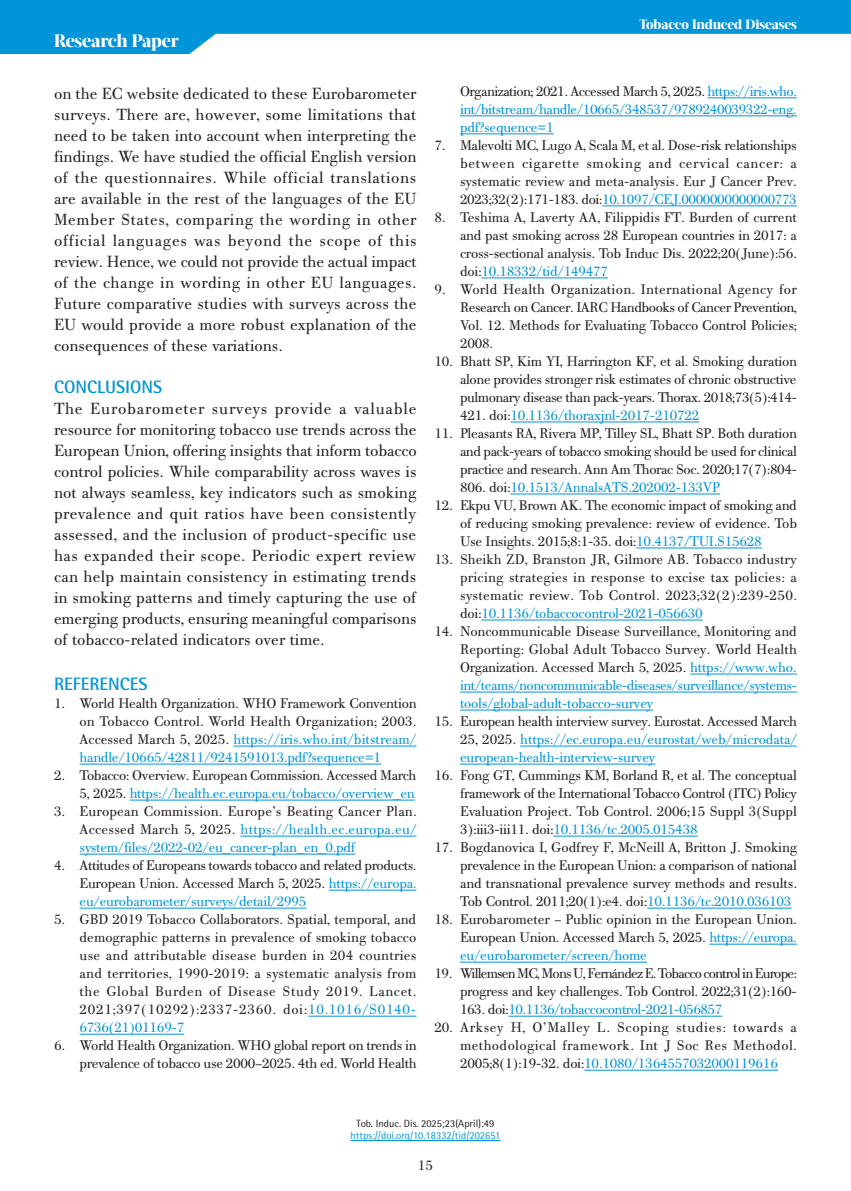
<style>
.page{position:relative;width:851px;height:1191px;background:#fff}
.page>*{position:absolute;margin:0;border:0;box-sizing:border-box;transform-origin:0 0}
.t1{font:700 18px "Rotis Semi Sans Hel";color:#0095d9}
.t2{font:800 18px "Acta Display W04";letter-spacing:-.01em;color:#fff}
.t3{font:17.25px/21px "PF Bodoni Text";color:#231f20;text-align:justify}
.t4{font:15px/18px "PF Bodoni Text";letter-spacing:-.02em;color:#231f20;text-align:justify}
.t5{font:15px/18px "PF Bodoni Text";letter-spacing:-.02em;color:#0095d9;text-align:justify}
.t6{font:800 13.5px "Acta Display W04";letter-spacing:-.01em;color:#fff}
.t7{font:10.5px "Rotis Semi Sans Hel";color:#0095d9}
.t8{font:10.5px "Rotis Semi Sans Hel";color:#231f20}
.s1{color:#0095d9}
.s2{color:#231f20}
.s3{font-family:"Georgia";font-size:12px}
</style>
<div class="page">
<svg style="left:0;top:0;width:850px;height:54px;fill:#0095d9"></svg>
<hr style="left:350px;top:1140px;width:150px;height:1px;background:#0095d9">
<hr style="left:233px;top:746px;width:183px;height:1px;background:#0095d9">
<hr style="left:80px;top:764px;width:301px;height:1px;background:#0095d9">
<hr style="left:130px;top:800px;width:285px;height:1px;background:#0095d9">
<hr style="left:240px;top:836px;width:176px;height:1px;background:#0095d9">
<hr style="left:80px;top:854px;width:275px;height:1px;background:#0095d9">
<hr style="left:329px;top:890px;width:87px;height:1px;background:#0095d9">
<hr style="left:80px;top:908px;width:226px;height:1px;background:#0095d9">
<hr style="left:308px;top:1016px;width:108px;height:1px;background:#0095d9">
<hr style="left:80px;top:1034px;width:104px;height:1px;background:#0095d9">
<hr style="left:707px;top:98px;width:89px;height:1px;background:#0095d9">
<hr style="left:460px;top:116px;width:336px;height:1px;background:#0095d9">
<hr style="left:460px;top:134px;width:93px;height:1px;background:#0095d9">
<hr style="left:602px;top:206px;width:194px;height:1px;background:#0095d9">
<hr style="left:481px;top:278px;width:127px;height:1px;background:#0095d9">
<hr style="left:510px;top:422px;width:189px;height:1px;background:#0095d9">
<hr style="left:510px;top:494px;width:210px;height:1px;background:#0095d9">
<hr style="left:636px;top:548px;width:125px;height:1px;background:#0095d9">
<hr style="left:481px;top:620px;width:221px;height:1px;background:#0095d9">
<hr style="left:690px;top:674px;width:106px;height:1px;background:#0095d9">
<hr style="left:460px;top:692px;width:336px;height:1px;background:#0095d9">
<hr style="left:460px;top:710px;width:193px;height:1px;background:#0095d9">
<hr style="left:520px;top:746px;width:276px;height:1px;background:#0095d9">
<hr style="left:460px;top:764px;width:195px;height:1px;background:#0095d9">
<hr style="left:553px;top:836px;width:144px;height:1px;background:#0095d9">
<hr style="left:647px;top:908px;width:144px;height:1px;background:#0095d9">
<hr style="left:709px;top:944px;width:87px;height:1px;background:#0095d9">
<hr style="left:460px;top:962px;width:187px;height:1px;background:#0095d9">
<hr style="left:508px;top:1016px;width:214px;height:1px;background:#0095d9">
<hr style="left:584px;top:1070px;width:193px;height:1px;background:#0095d9">
<p class="t2" style="left:54px;top:30px;width:126px">Research Paper</p>
<p class="t3" style="left:54px;top:83px;width:364px">on the EC website dedicated to these Eurobarometer surveys. There are, however, some limitations that need to be taken into account when interpreting the findings. We have studied the official English version of the questionnaires. While official translations are available in the rest of the languages of the EU Member States, comparing the wording in other official languages was beyond the scope of this review. Hence, we could not provide the actual impact of the change in wording in other EU languages.<br>Future comparative studies with surveys across the EU would provide a more robust explanation of the consequences of these variations.</p>
<p class="t1" style="left:54px;top:376px;width:110px">CONCLUSIONS</p>
<p class="t3" style="left:54px;top:398px;width:364px">The Eurobarometer surveys provide a valuable resource for monitoring tobacco use trends across the European Union, offering insights that inform tobacco control policies. While comparability across waves is not always seamless, key indicators such as smoking prevalence and quit ratios have been consistently assessed, and the inclusion of product-specific use has expanded their scope. Periodic expert review can help maintain consistency in estimating trends in smoking patterns and timely capturing the use of emerging products, ensuring meaningful comparisons of tobacco-related indicators over time.</p>
<p class="t1" style="left:54px;top:673px;width:95px">REFERENCES</p>
<p class="t4" style="left:80px;top:694px;width:338px;text-indent:-26px">1. World Health Organization. WHO Framework Convention on Tobacco Control. World Health Organization; 2003.<br>Accessed March 5, 2025. <span class="s1">https://iris.who.int/bitstream/ handle/10665/42811/9241591013.pdf?sequence=1</span></p>
<p class="t4" style="left:54px;top:766px;width:364px;text-align:right">2. Tobacco: Overview. European Commission. Accessed March<br>5, 2025. <span class="s1">https://health.ec.europa.eu/tobacco/overview_en</span></p>
<p class="t5" style="left:80px;top:802px;width:338px;text-indent:-26px"><span class="s2">3. European Commission. Europe’s Beating Cancer Plan.<br>Accessed March 5, 2025.</span> https://health.ec.europa.eu/ system/files/2022-02/eu_cancer-plan_en_0.pdf</p>
<p class="t4" style="left:80px;top:856px;width:338px;text-indent:-26px">4. Attitudes of Europeans towards tobacco and related products.<br>European Union. Accessed March 5, 2025. <span class="s1">https://europa. eu/eurobarometer/surveys/detail/2995</span></p>
<p class="t4" style="left:80px;top:910px;width:338px;text-indent:-26px">5. GBD 2019 Tobacco Collaborators. Spatial, temporal, and demographic patterns in prevalence of smoking tobacco use and attributable disease burden in 204 countries and territories, 1990-2019: a systematic analysis from the Global Burden of Disease Study 2019. Lancet.<br>2021;397(10292):2337-2360. doi:<span class="s1">10.1016/S0140- 6736(21)01169-7</span></p>
<p class="t4" style="left:54px;top:1036px;width:364px;text-align:right">6. World Health Organization. WHO global report on trends in prevalence of tobacco use 2000–2025. 4th ed. World Health</p>
<p class="t6" style="left:639px;top:17px;width:159px">Tobacco Induced Diseases</p>
<p class="t5" style="left:460px;top:82px;width:338px"><span class="s2">Organization; 2021. Accessed March 5, 2025.</span> https://iris.who. int/bitstream/handle/10665/348537/9789240039322-eng. pdf?sequence=1</p>
<p class="t4" style="left:460px;top:136px;width:338px;text-indent:-26px">7. Malevolti MC, Lugo A, Scala M, et al. Dose-risk relationships between cigarette smoking and cervical cancer: a systematic review and meta-analysis. Eur J Cancer Prev.<br>2023;32(2):171-183. doi:<span class="s1">10.1097/CEJ.0000000000000773</span></p>
<p class="t4" style="left:460px;top:208px;width:338px;text-indent:-26px">8. Teshima A, Laverty AA, Filippidis FT. Burden of current and past smoking across 28 European countries in 2017: a cross-sectional analysis. Tob Induc Dis. 2022;20(June):56. doi:<span class="s1">10.18332/tid/149477</span></p>
<p class="t4" style="left:460px;top:280px;width:338px;text-indent:-26px">9. World Health Organization. International Agency for Research on Cancer. IARC Handbooks of Cancer Prevention, Vol. 12. Methods for Evaluating Tobacco Control Policies; 2008.</p>
<p class="t4" style="left:460px;top:352px;width:338px;text-indent:-26px">10. Bhatt SP, Kim YI, Harrington KF, et al. Smoking duration alone provides stronger risk estimates of chronic obstructive pulmonary disease than pack-years. Thorax. 2018;73(5):414- 421. doi:<span class="s1">10.1136/thoraxjnl-2017-210722</span></p>
<p class="t4" style="left:460px;top:424px;width:338px;text-indent:-26px">11. Pleasants RA, Rivera MP, Tilley SL, Bhatt SP. Both duration and pack-years of tobacco smoking should be used for clinical practice and research. Ann Am Thorac Soc. 2020;17(7):804- 806. doi:<span class="s1">10.1513/AnnalsATS.202002-133VP</span></p>
<p class="t4" style="left:460px;top:496px;width:338px;text-indent:-26px">12. Ekpu VU, Brown AK. The economic impact of smoking and of reducing smoking prevalence: review of evidence. Tob Use Insights. 2015;8:1-35. doi:<span class="s1">10.4137/TUI.S15628</span></p>
<p class="t4" style="left:460px;top:550px;width:338px;text-indent:-26px">13. Sheikh ZD, Branston JR, Gilmore AB. Tobacco industry pricing strategies in response to excise tax policies: a systematic review. Tob Control. 2023;32(2):239-250. doi:<span class="s1">10.1136/tobaccocontrol-2021-056630</span></p>
<p class="t4" style="left:460px;top:622px;width:338px;text-indent:-26px">14. Noncommunicable Disease Surveillance, Monitoring and Reporting: Global Adult Tobacco Survey. World Health Organization. Accessed March 5, 2025. <span class="s1">https://www.who. int/teams/noncommunicable-diseases/surveillance/systems&shy;tools/global-adult-tobacco-survey</span></p>
<p class="t5" style="left:460px;top:712px;width:338px;text-indent:-26px"><span class="s2">15. European health interview survey. Eurostat. Accessed March 25, 2025.</span> https://ec.europa.eu/eurostat/web/microdata/ european-health-interview-survey</p>
<p class="t4" style="left:460px;top:766px;width:338px;text-indent:-26px">16. Fong GT, Cummings KM, Borland R, et al. The conceptual framework of the International Tobacco Control (ITC) Policy Evaluation Project. Tob Control. 2006;15 Suppl 3(Suppl 3):iii3-iii11. doi:<span class="s1">10.1136/tc.2005.015438</span></p>
<p class="t4" style="left:460px;top:838px;width:338px;text-indent:-26px">17. Bogdanovica I, Godfrey F, McNeill A, Britton J. Smoking prevalence in the European Union: a comparison of national and transnational prevalence survey methods and results.<br>Tob Control. 2011;20(1):e4. doi:<span class="s1">10.1136/tc.2010.036103</span></p>
<p class="t4" style="left:460px;top:910px;width:338px;text-indent:-26px">18. Eurobarometer – Public opinion in the European Union.<br>European Union. Accessed March 5, 2025. <span class="s1">https://europa. eu/eurobarometer/screen/home</span></p>
<p class="t4" style="left:460px;top:964px;width:338px;text-indent:-26px">19. Willemsen MC, Mons U, Fern<span class="s3">á</span>ndez E. Tobacco control in Europe: progress and key challenges. Tob Control. 2022;31(2):160- 163. doi:<span class="s1">10.1136/tobaccocontrol-2021-056857</span></p>
<p class="t4" style="left:460px;top:1018px;width:338px;text-indent:-26px">20. Arksey H, O’Malley L. Scoping studies: towards a methodological framework. Int J Soc Res Methodol.<br>2005;8(1):19-32. doi:<span class="s1">10.1080/1364557032000119616</span></p>
<p class="t8" style="left:356px;top:1116px;width:139px">Tob. Induc. Dis. 2025;23(April):49</p>
<p class="t7" style="left:350px;top:1129px;width:151px">https://doi.org/10.18332/tid/202651</p>
<p class="t4" style="left:418px;top:1156px;width:17px">15</p>
</div>
